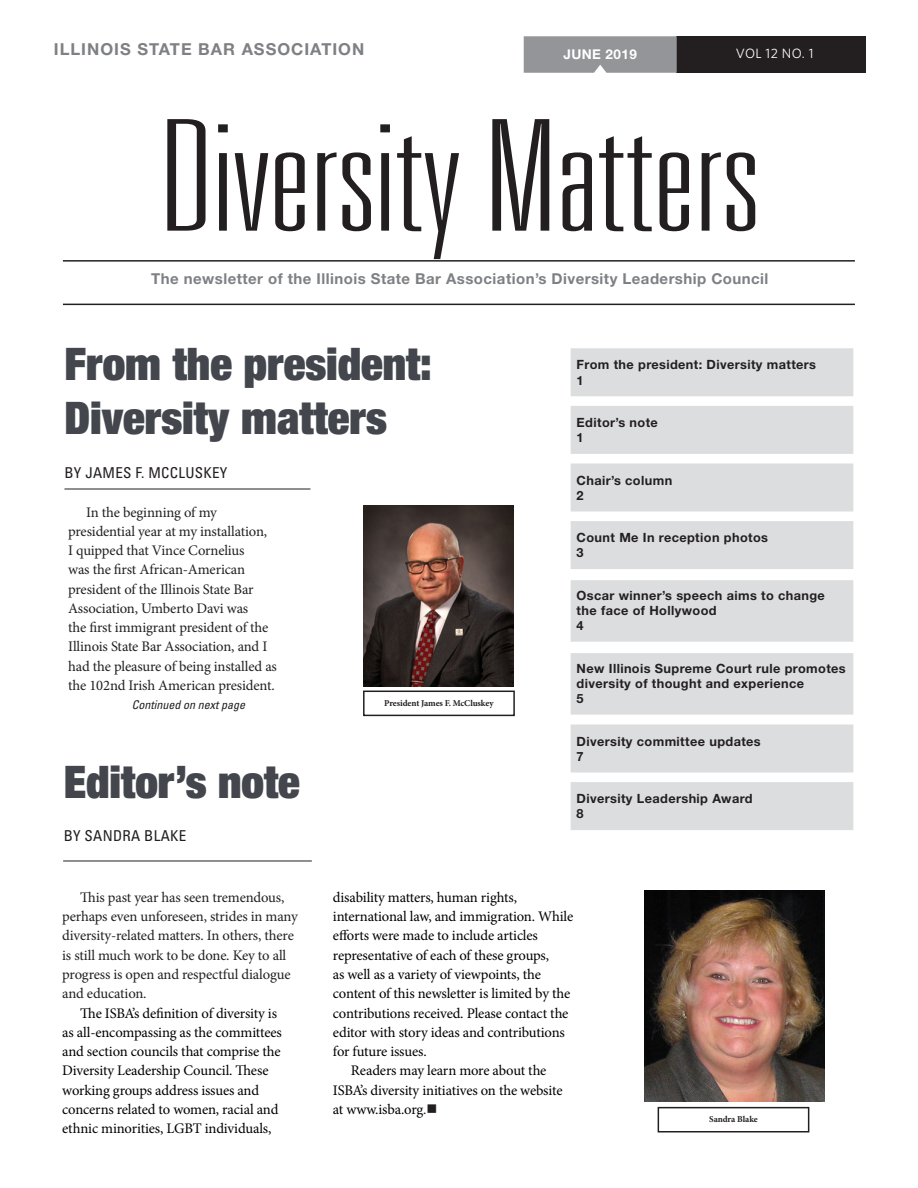
<style>
.page{position:relative;width:918px;height:1188px;background:#fff}
.page>*{position:absolute;margin:0;border:0;box-sizing:border-box;transform-origin:0 0}
.t1{font:100 ultra-condensed 154.5px "Univers LT Std";color:#231f20;scale:1.41 1}
.headline{font:900 condensed 45px/54px "Helvetica Neue LT Std";color:#43474d}
.t2{font:700 16.5px "Helvetica Neue LT Std";letter-spacing:.06em;color:#7e8083}
.t3{font:700 15px "Helvetica Neue LT Std";letter-spacing:.03em;color:#7e8083}
.byline{font:condensed 15px "Univers LT Std";letter-spacing:.02em;color:#231f20}
.body{font:14.7px/19.4px "Minion Pro";letter-spacing:-.01em;color:#000}
.body-2{font:14.7px/19.2px "Minion Pro";letter-spacing:-.01em;color:#231f20}
.Inside{font:13.5px "Whitney";letter-spacing:.03em;color:#fff}
.Inside-2{font:700 13.5px "Helvetica Neue LT Std";letter-spacing:.03em;color:#fff}
.t4{font:700 12.75px/15.3px "Helvetica Neue LT Std";letter-spacing:.03em;color:#231f20}
.blurb{font:italic condensed 12px "Univers LT Std";color:#231f20}
.body-copy{font:700 9px "Minion Pro";letter-spacing:-.01em;color:#231f20}
.s1{color:#231f20}
</style>
<div class="page">
<div style="left:677px;top:36px;width:189px;height:37px;background:#231f20"></div>
<div style="left:524px;top:36px;width:153px;height:37px;background:#939598"></div>
<hr style="left:63px;top:260px;width:792px;height:2px;background:#231f20">
<hr style="left:63px;top:304px;width:792px;height:1px;background:#231f20">
<hr style="left:64px;top:489px;width:246px;height:1px;background:#231f20">
<hr style="left:63px;top:861px;width:249px;height:1px;background:#231f20">
<div style="left:571px;top:348px;width:282px;height:48px;background:#dcdddf"></div>
<div style="left:571px;top:406px;width:282px;height:48px;background:#dcdddf"></div>
<div style="left:571px;top:464px;width:282px;height:48px;background:#dcdddf"></div>
<div style="left:571px;top:521px;width:282px;height:48px;background:#dcdddf"></div>
<div style="left:571px;top:580px;width:282px;height:62px;background:#dcdddf"></div>
<div style="left:571px;top:653px;width:282px;height:62px;background:#dcdddf"></div>
<div style="left:571px;top:724px;width:282px;height:48px;background:#dcdddf"></div>
<div style="left:571px;top:782px;width:282px;height:48px;background:#dcdddf"></div>
<div style="left:363px;top:691px;width:152px;height:25px;border:2px solid #231f20"></div>
<img style="left:363px;top:506px;width:150px;height:180px">
<img style="left:644px;top:890px;width:180px;height:211px">
<div style="left:658px;top:1107px;width:151px;height:25px;border:2px solid #231f20"></div>
<p class="t2" style="left:54px;top:39px;width:312px">ILLINOIS STATE BAR ASSOCIATION</p>
<p class="Inside-2" style="left:564px;top:46px;width:75px">JUNE 2019</p>
<p class="Inside" style="left:736px;top:45px;width:79px">VOL 12 NO. 1</p>
<h1 class="t1" style="left:160px;top:97px;width:426px">Diversity Matters</h1>
<p class="t3" style="left:151px;top:269px;width:619px">The newsletter of the Illinois State Bar Association’s Diversity Leadership Council</p>
<p class="headline" style="left:64px;top:336px;width:369px">From the president:<br>Diversity matters</p>
<p class="byline" style="left:64px;top:463px;width:164px">BY JAMES F. MCCLUSKEY</p>
<p class="body-2" style="left:68px;top:502px;width:210px;text-indent:18px">In the beginning of my presidential year at my installation,<br>I quipped that Vince Cornelius<br>was the first African-American president of the Illinois State Bar Association, Umberto Davi was<br>the first immigrant president of the Illinois State Bar Association, and I had the pleasure of being installed as the 102nd Irish American president.</p>
<p class="blurb" style="left:132px;top:697px;width:115px">Continued on next page</p>
<p class="body-copy" style="left:384px;top:697px;width:111px">President James F. McCluskey</p>
<p class="headline" style="left:64px;top:754px;width:238px">Editor’s note</p>
<p class="byline" style="left:64px;top:826px;width:124px">BY SANDRA BLAKE</p>
<p class="t4" style="left:577px;top:357px;width:241px">From the president: Diversity matters<br>1</p>
<p class="t4" style="left:577px;top:414px;width:83px">Editor’s note<br>1</p>
<p class="t4" style="left:577px;top:472px;width:97px">Chair’s column<br>2</p>
<p class="t4" style="left:577px;top:530px;width:193px">Count Me In reception photos<br>3</p>
<p class="t4" style="left:577px;top:587px;width:250px">Oscar winner’s speech aims to change the face of Hollywood<br>4</p>
<p class="t4" style="left:577px;top:660px;width:271px">New Illinois Supreme Court rule promotes diversity of thought and experience<br>5</p>
<p class="t4" style="left:577px;top:733px;width:186px">Diversity committee updates<br>7</p>
<p class="t4" style="left:577px;top:791px;width:178px">Diversity Leadership Award<br>8</p>
<p class="body-2" style="left:62px;top:887px;width:237px;text-indent:18px">This past year has seen tremendous, perhaps even unforeseen, strides in many diversity-related matters. In others, there is still much work to be done. Key to all progress is open and respectful dialogue and education.</p>
<p class="body" style="left:62px;top:1003px;width:221px;text-indent:18px">The ISBA’s definition of diversity is as all-encompassing as the committees and section councils that comprise the Diversity Leadership Council. These working groups address issues and concerns related to women, racial and ethnic minorities, LGBT individuals,</p>
<p class="body" style="left:333px;top:887px;width:242px">disability matters, human rights, international law, and immigration. While efforts were made to include articles representative of each of these groups,<br>as well as a variety of viewpoints, the content of this newsletter is limited by the contributions received. Please contact the editor with story ideas and contributions for future issues.</p>
<p class="body" style="left:333px;top:1061px;width:231px;text-indent:18px">Readers may learn more about the<br>ISBA’s diversity initiatives on the website at www.isba.org<span class="s1">.■</span></p>
<p class="body-copy" style="left:709px;top:1113px;width:50px">Sandra Blake</p>
</div>
